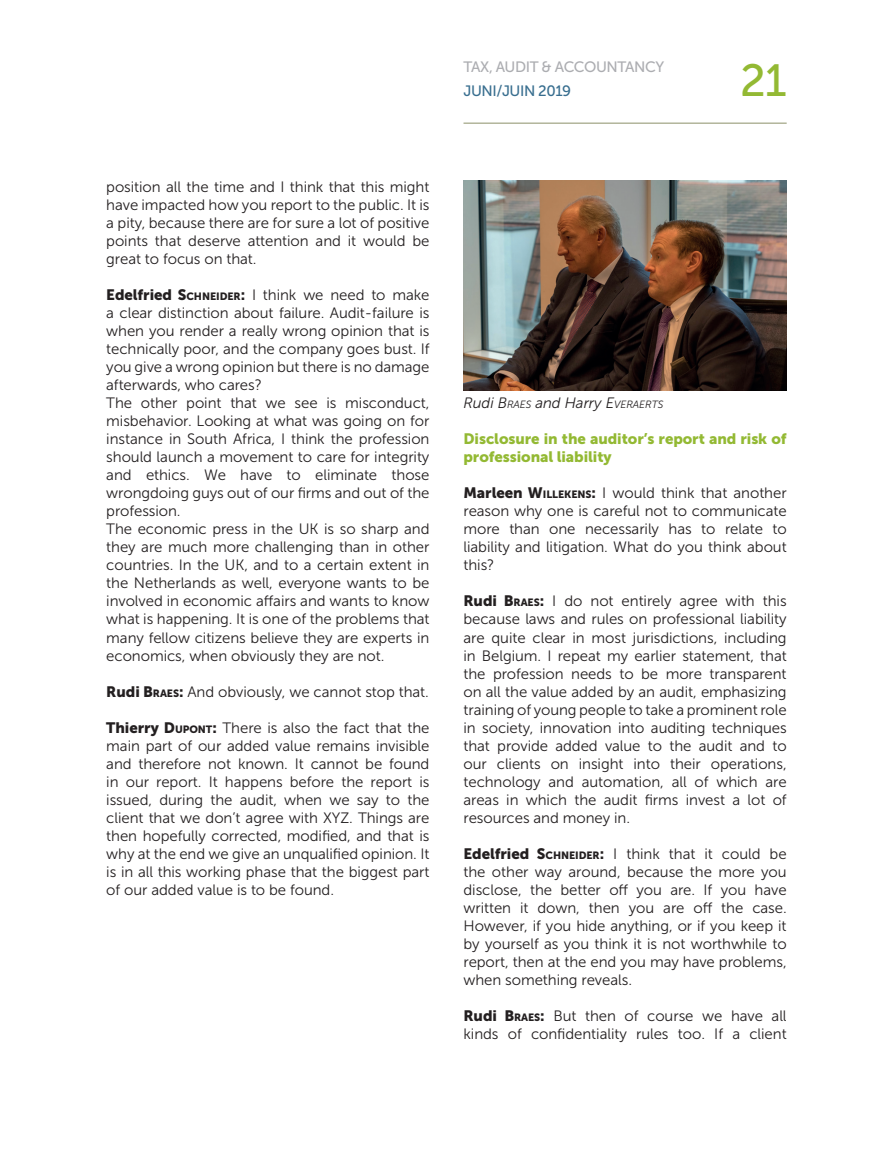
<style>
.page{position:relative;width:893px;height:1149px;background:#fff}
.page>*{position:absolute;margin:0;border:0;box-sizing:border-box;transform-origin:0 0}
.t1{font:45px "Museo Sans 500";color:#93b933}
.t2{font:15px/18px "Museo Sans 300";letter-spacing:-.005em;color:#231f20;text-align:justify}
.t3{font:15px/18px "Museo Sans 900";letter-spacing:-.005em;color:#93b933}
.t4{font:italic 15px "Museo Sans 300";letter-spacing:-.005em;color:#231f20}
.t5{font:15px "Museo Sans 500";letter-spacing:-.03em;color:#acadb1}
.t6{font:15px "Museo Sans 500";letter-spacing:-.03em;color:#386e8f}
.s1{font-family:"Museo Sans 900"}
.s2{font-family:"Museo Sans 900";font-size:10.5px}
.s3{font-style:inherit}
.s4{font-size:10.5px}
</style>
<div class="page">
<hr style="left:463px;top:122px;width:324px;height:2px;background:#b2b59b">
<img style="left:463px;top:181px;width:324px;height:209px">
<p class="t2" style="left:106px;top:178px;width:325px">position all the time and I think that this might have impacted how you report to the public. It is a pity, because there are for sure a lot of positive points that deserve attention and it would be great to focus on that.</p>
<p class="t2" style="left:106px;top:286px;width:325px"><span class="s1">Edelfried</span> <span class="s1">S</span><span class="s2">CHNEIDER</span><span class="s1">:</span> I think we need to make a clear distinction about failure. Audit-failure is when you render a really wrong opinion that is technically poor, and the company goes bust. If you give a wrong opinion but there is no damage afterwards, who cares?</p>
<p class="t2" style="left:106px;top:394px;width:325px">The other point that we see is misconduct, misbehavior. Looking at what was going on for instance in South Africa, I think the profession should launch a movement to care for integrity and ethics. We have to eliminate those wrongdoing guys out of our firms and out of the profession.</p>
<p class="t2" style="left:106px;top:520px;width:325px">The economic press in the UK is so sharp and they are much more challenging than in other countries. In the UK, and to a certain extent in the Netherlands as well, everyone wants to be involved in economic affairs and wants to know what is happening. It is one of the problems that many fellow citizens believe they are experts in economics, when obviously they are not.</p>
<p class="t2" style="left:106px;top:682px;width:324px"><span class="s1">Rudi</span> <span class="s1">B</span><span class="s2">RAES</span><span class="s1">:</span> And obviously, we cannot stop that.</p>
<p class="t2" style="left:106px;top:718px;width:325px"><span class="s1">Thierry</span> <span class="s1">D</span><span class="s2">UPONT</span><span class="s1">:</span> There is also the fact that the main part of our added value remains invisible and therefore not known. It cannot be found in our report. It happens before the report is issued, during the audit, when we say to the client that we don’t agree with XYZ. Things are then hopefully corrected, modified, and that is why at the end we give an unqualified opinion. It is in all this working phase that the biggest part of our added value is to be found.</p>
<p class="t5" style="left:463px;top:58px;width:202px">TAX, AUDIT &amp; ACCOUNTANCY</p>
<p class="t6" style="left:463px;top:82px;width:109px">JUNI/JUIN 2019</p>
<h1 class="t1" style="left:740px;top:56px;width:48px">21</h1>
<p class="t4" style="left:463px;top:395px;width:201px">Rudi <span class="s3">B</span><span class="s4">RAES</span> and Harry <span class="s3">E</span><span class="s4">VERAERTS</span></p>
<p class="t3" style="left:463px;top:430px;width:325px">Disclosure in the auditor’s report and risk of professional liability</p>
<p class="t2" style="left:463px;top:484px;width:325px"><span class="s1">Marleen</span> <span class="s1">W</span><span class="s2">ILLEKENS</span><span class="s1">:</span> I would think that another reason why one is careful not to communicate more than one necessarily has to relate to liability and litigation. What do you think about this?</p>
<p class="t2" style="left:463px;top:592px;width:325px"><span class="s1">Rudi</span> <span class="s1">B</span><span class="s2">RAES</span><span class="s1">:</span> I do not entirely agree with this because laws and rules on professional liability are quite clear in most jurisdictions, including in Belgium. I repeat my earlier statement, that the profession needs to be more transparent on all the value added by an audit, emphasizing training of young people to take a prominent role in society, innovation into auditing techniques that provide added value to the audit and to our clients on insight into their operations, technology and automation, all of which are areas in which the audit firms invest a lot of resources and money in.</p>
<p class="t2" style="left:463px;top:844px;width:325px"><span class="s1">Edelfried</span> <span class="s1">S</span><span class="s2">CHNEIDER</span><span class="s1">:</span> I think that it could be the other way around, because the more you disclose, the better off you are. If you have written it down, then you are off the case.<br>However, if you hide anything, or if you keep it by yourself as you think it is not worthwhile to report, then at the end you may have problems, when something reveals.</p>
<p class="t2" style="left:463px;top:1006px;width:325px"><span class="s1">Rudi</span> <span class="s1">B</span><span class="s2">RAES</span><span class="s1">:</span> But then of course we have all kinds of confidentiality rules too. If a client</p>
</div>
